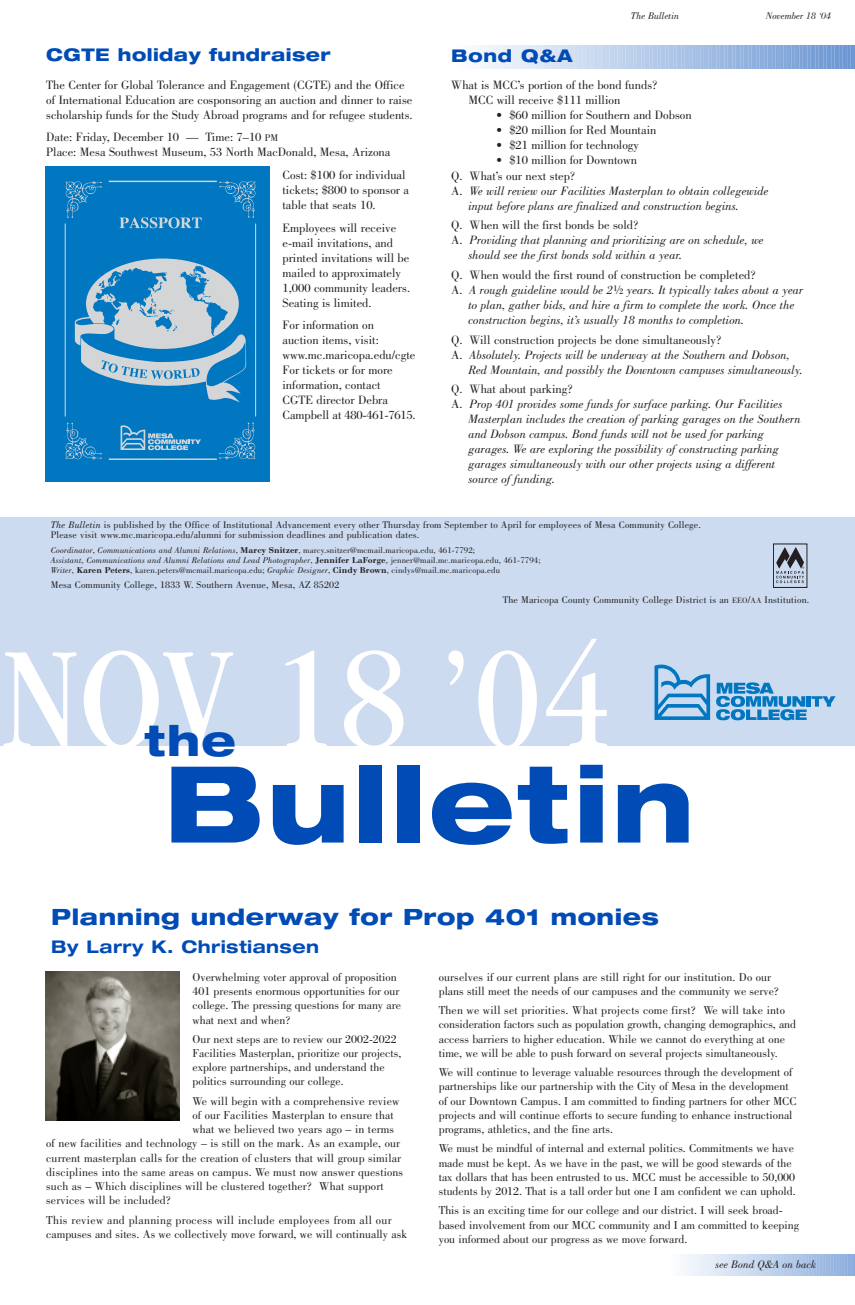
<style>
.page{position:relative;width:855px;height:1305px;background:#fff}
.page>*{position:absolute;margin:0;border:0;box-sizing:border-box;transform-origin:0 0}
.t1{font:condensed 150px "Garamond";letter-spacing:.015em;color:#fff}
.t2{font:800 expanded 106.25px "Helvetica Neue";letter-spacing:.025em;color:#004bb5}
.t3{font:800 expanded 42.5px "Helvetica Neue";color:#004bb5}
.t4{font:800 expanded 22.5px "Helvetica Neue";letter-spacing:.025em;color:#004bb5}
.t5{font:800 expanded 17.5px "Helvetica Neue";letter-spacing:.025em;color:#004bb5}
.t6{font:700 expanded 17.5px "Helvetica Neue";letter-spacing:.025em;color:#004bb5}
.t7{font:12.5px/15px "Bodoni";color:#231f20}
.t8{font:italic 12.5px "Bodoni";color:#231f20}
.t9{font:11.88px/14.2px "Bodoni";color:#231f20}
.t10{font:italic 11.25px "Bodoni";color:#231f20}
.t11{font:10px/10px "Bodoni";letter-spacing:.015em;color:#231f20}
.t12{font:italic 10px "Bodoni";color:#231f20}
.t13{font:8.75px/10px "Bodoni";letter-spacing:.015em;color:#231f20}
.s1{font-size:10px}
.s2{font-style:normal}
.s3{font-family:"Bodoni BE Regular Exp";font-style:normal}
.s4{font-style:italic}
.s5{font-weight:600}
.s6{font-size:8.12px}
</style>
<div class="page">
<div style="left:0;top:518px;width:855px;height:228px;background:#ccdbf0"></div>
<div style="left:773px;top:544px;width:34px;height:44px;border:1px solid #231f20"></div>
<svg style="left:776px;top:547px;width:28px;height:36px"></svg>
<svg style="left:655px;top:665px;width:55px;height:55px"></svg>
<svg style="left:716px;top:682px;width:120px;height:38px"></svg>
<img style="left:45px;top:971px;width:135px;height:149px">
<svg style="left:479px;top:45px;width:376px;height:24px;background:#b1c8e8"></svg>
<div style="left:45px;top:166px;width:225px;height:315px;background:#0077c0"></div>
<svg style="left:66px;top:181px;width:36px;height:37px"></svg>
<svg style="left:219px;top:181px;width:37px;height:37px"></svg>
<svg style="left:65px;top:423px;width:37px;height:37px"></svg>
<svg style="left:219px;top:422px;width:36px;height:38px"></svg>
<hr style="left:109px;top:181px;width:108px;height:1px;background:#d1d2d4">
<hr style="left:65px;top:224px;width:1px;height:193px;background:#d1d2d4">
<hr style="left:255px;top:224px;width:1px;height:193px;background:#d1d2d4">
<hr style="left:109px;top:459px;width:108px;height:1px;background:#d1d2d4">
<svg style="left:119px;top:217px;width:83px;height:11px"></svg>
<svg style="left:121px;top:425px;width:80px;height:25px"></svg>
<div style="left:86px;top:259px;width:153px;height:90px;background:#d4d5d7;border-radius:50%"></div>
<svg style="left:74px;top:266px;width:173px;height:136px"></svg>
<svg style="left:685px;top:1254px;width:170px;height:22px;background:#c0d3ec"></svg>
<h3 class="t5" style="left:46px;top:47px;width:286px">CGTE holiday fundraiser</h3>
<h3 class="t5" style="left:451px;top:48px;width:123px">Bond Q&amp;A</h3>
<p class="t12" style="left:631px;top:12px;width:50px">The Bulletin</p>
<p class="t12" style="left:766px;top:12px;width:67px">November 18 ‘04</p>
<p class="t7" style="left:46px;top:78px;width:368px">The Center for Global Tolerance and Engagement (CGTE) and the Office of International Education are cosponsoring an auction and dinner to raise scholarship funds for the Study Abroad programs and for refugee students.</p>
<p class="t7" style="left:46px;top:131px;width:346px">Date: Friday, December 10 — Time: 7–10 <span class="s1">PM<br></span>Place: Mesa Southwest Museum, 53 North MacDonald, Mesa, Arizona</p>
<p class="t7" style="left:282px;top:169px;width:128px">Cost: $100 for individual tickets; $800 to sponsor a table that seats 10.</p>
<p class="t7" style="left:282px;top:221px;width:129px">Employees will receive e-mail invitations, and printed invitations will be mailed to approximately<br>1,000 community leaders.<br>Seating is limited.</p>
<p class="t7" style="left:282px;top:319px;width:135px">For information on<br>auction items, visit: www.mc.maricopa.edu/cgte<br>For tickets or for more information, contact<br>CGTE director Debra<br>Campbell at 480-461-7615.</p>
<p class="t7" style="left:468px;top:78px;width:191px;text-indent:-17px">What is MCC’s portion of the bond funds?<br>MCC will receive $111 million</p>
<p class="t7" style="left:496px;top:108px;width:197px">• $60 million for Southern and Dobson</p>
<p class="t7" style="left:496px;top:123px;width:162px">• $20 million for Red Mountain</p>
<p class="t7" style="left:496px;top:138px;width:144px">• $21 million for technology</p>
<p class="t7" style="left:496px;top:153px;width:142px">• $10 million for Downtown</p>
<p class="t7" style="left:451px;top:170px;width:126px">Q. What’s our next step?</p>
<p class="t8" style="left:451px;top:186px;width:319px"><span class="s2">A.</span> We will review our Facilities Masterplan to obtain collegewide</p>
<p class="t8" style="left:468px;top:201px;width:272px">input before plans are finalized and construction begins.</p>
<p class="t7" style="left:451px;top:219px;width:189px">Q. When will the first bonds be sold?</p>
<p class="t8" style="left:451px;top:236px;width:314px"><span class="s2">A.</span> Providing that planning and prioritizing are on schedule, we</p>
<p class="t8" style="left:468px;top:251px;width:215px">should see the first bonds sold within a year.</p>
<p class="t7" style="left:451px;top:269px;width:306px">Q. When would the first round of construction be completed?</p>
<p class="t8" style="left:451px;top:286px;width:354px"><span class="s2">A.</span> A rough guideline would be 2<span class="s3">½</span> years. It typically takes about a year</p>
<p class="t8" style="left:468px;top:300px;width:328px">to plan, gather bids, and hire a firm to complete the work. Once the</p>
<p class="t8" style="left:468px;top:315px;width:277px">construction begins, it’s usually 18 months to completion.</p>
<p class="t7" style="left:451px;top:333px;width:272px">Q. Will construction projects be done simultaneously?</p>
<p class="t8" style="left:451px;top:350px;width:340px"><span class="s2">A.</span> Absolutely. Projects will be underway at the Southern and Dobson,</p>
<p class="t8" style="left:468px;top:365px;width:336px">Red Mountain, and possibly the Downtown campuses simultaneously.</p>
<p class="t7" style="left:451px;top:383px;width:123px">Q. What about parking?</p>
<p class="t8" style="left:451px;top:399px;width:333px"><span class="s2">A.</span> Prop 401 provides some funds for surface parking. Our Facilities</p>
<p class="t8" style="left:468px;top:414px;width:334px">Masterplan includes the creation of parking garages on the Southern</p>
<p class="t8" style="left:468px;top:429px;width:297px">and Dobson campus. Bond funds will not be used for parking</p>
<p class="t8" style="left:468px;top:444px;width:312px">garages. We are exploring the possibility of constructing parking</p>
<p class="t8" style="left:468px;top:459px;width:308px">garages simultaneously with our other projects using a different</p>
<p class="t8" style="left:468px;top:474px;width:88px">source of funding.</p>
<p class="t11" style="left:51px;top:521px;width:652px"><span class="s4">The Bulletin</span> is published by the Office of Institutional Advancement every other Thursday from September to April for employees of Mesa Community College.<br>Please visit www.mc.maricopa.edu/alumni for submission deadlines and publication dates.</p>
<p class="t13" style="left:51px;top:546px;width:491px"><span class="s4">Coordinator</span>, <span class="s4">Communications and Alumni Relations</span>, <span class="s5">Marcy Snitzer</span>, marcy.snitzer@mcmail.maricopa.edu, 461-7792;<br><span class="s4">Assistant</span>, <span class="s4">Communications and Alumni Relations and Lead Photographer</span>, <span class="s5">Jennifer LaForge</span>, jenner@mail.mc.maricopa.edu, 461-7794;<br><span class="s4">Writer</span>, <span class="s5">Karen Peters</span>, karen.peters@mcmail.maricopa.edu; <span class="s4">Graphic Designer</span>, <span class="s5">Cindy Brown</span>, cindys@mail.mc.maricopa.edu</p>
<p class="t11" style="left:51px;top:580px;width:290px">Mesa Community College, 1833 W. Southern Avenue, Mesa, AZ 85202</p>
<p class="t11" style="left:503px;top:595px;width:308px">The Maricopa County Community College District is an <span class="s6">EEO</span>/<span class="s6">AA</span> Institution.</p>
<h1 class="t1" style="left:3px;top:642px;width:608px">NOV 18 ’04</h1>
<h2 class="t2" style="left:164px;top:764px;width:532px">Bulletin</h2>
<h3 class="t3" style="left:145px;top:724px;width:93px">the</h3>
<h3 class="t4" style="left:51px;top:909px;width:609px">Planning underway for Prop 401 monies</h3>
<h3 class="t6" style="left:51px;top:941px;width:269px">By Larry K. Christiansen</h3>
<p class="t9" style="left:192px;top:971px;width:210px">Overwhelming voter approval of proposition 401 presents enormous opportunities for our college. The pressing questions for many are what next and when?</p>
<p class="t9" style="left:192px;top:1033px;width:210px">Our next steps are to review our 2002-2022<br>Facilities Masterplan, prioritize our projects, explore partnerships, and understand the politics surrounding our college.</p>
<p class="t9" style="left:192px;top:1095px;width:208px">We will begin with a comprehensive review</p>
<p class="t9" style="left:192px;top:1109px;width:203px">of our Facilities Masterplan to ensure that</p>
<p class="t9" style="left:192px;top:1123px;width:203px">what we believed two years ago – in terms</p>
<p class="t9" style="left:46px;top:1138px;width:355px">of new facilities and technology – is still on the mark. As an example, our</p>
<p class="t9" style="left:46px;top:1152px;width:356px">current masterplan calls for the creation of clusters that will group similar</p>
<p class="t9" style="left:46px;top:1166px;width:359px">disciplines into the same areas on campus. We must now answer questions</p>
<p class="t9" style="left:46px;top:1180px;width:339px">such as – Which disciplines will be clustered together? What support</p>
<p class="t9" style="left:46px;top:1195px;width:126px">services will be included?</p>
<p class="t9" style="left:46px;top:1214px;width:363px">This review and planning process will include employees from all our campuses and sites. As we collectively move forward, we will continually ask</p>
<p class="t9" style="left:439px;top:971px;width:342px">ourselves if our current plans are still right for our institution. Do our plans still meet the needs of our campuses and the community we serve?</p>
<p class="t9" style="left:439px;top:1004px;width:359px">Then we will set priorities. What projects come first? We will take into consideration factors such as population growth, changing demographics, and access barriers to higher education. While we cannot do everything at one time, we will be able to push forward on several projects simultaneously.</p>
<p class="t9" style="left:439px;top:1066px;width:360px">We will continue to leverage valuable resources through the development of partnerships like our partnership with the City of Mesa in the development of our Downtown Campus. I am committed to finding partners for other MCC projects and will continue efforts to secure funding to enhance instructional programs, athletics, and the fine arts.</p>
<p class="t9" style="left:439px;top:1142px;width:358px">We must be mindful of internal and external politics. Commitments we have made must be kept. As we have in the past, we will be good stewards of the tax dollars that has been entrusted to us. MCC must be accessible to 50,000 students by 2012. That is a tall order but one I am confident we can uphold.</p>
<p class="t9" style="left:439px;top:1204px;width:362px">This is an exciting time for our college and our district. I will seek broad&shy;based involvement from our MCC community and I am committed to keeping you informed about our progress as we move forward.</p>
<p class="t10" style="left:716px;top:1260px;width:102px">see Bond Q&amp;A on back</p>
</div>
